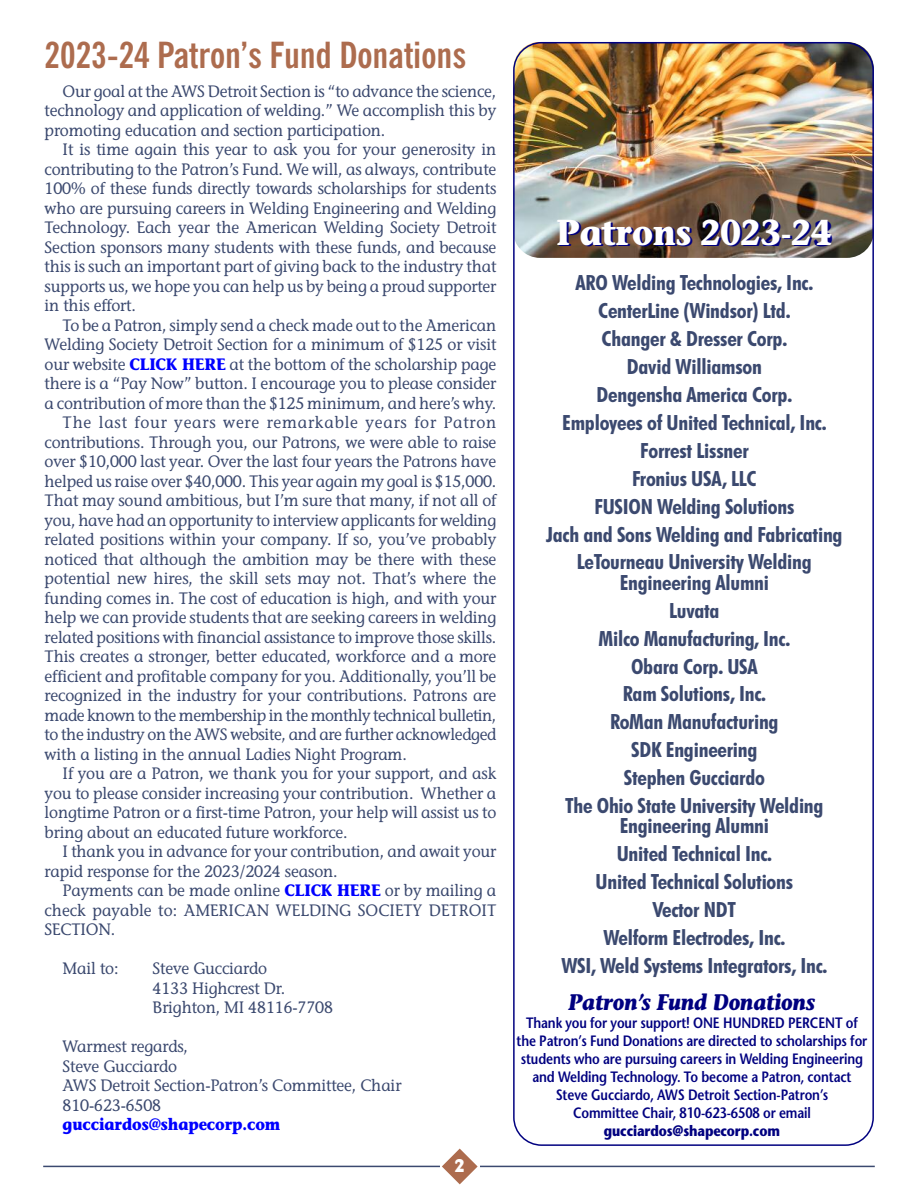
<style>
.page{position:relative;width:918px;height:1188px;background:#fff}
.page>*{position:absolute;margin:0;border:0;box-sizing:border-box;transform-origin:0 0}
.t1{font:700 condensed 36px "News Gothic BT";color:#ad6c4e}
.t2{font:700 36px "Stone Informal";letter-spacing:-.01em;color:#fff;scale:.9 1}
.t3{font:italic 700 22.5px "Stone Informal";letter-spacing:-.01em;color:#000080;scale:.9 1}
.t4{font:700 condensed 21px/27.9px "Futura BT";letter-spacing:-.01em;color:#3b496f;text-align:center;scale:1.05 1}
.t5{font:800 18px "Barmeno";color:#fff}
.t6{font:16.5px/19.5px "Stone Informal";letter-spacing:-.01em;color:#3b496f;text-align:justify;scale:.95 1}
.t7{font:16.5px "Stone Informal";letter-spacing:-.03em;color:#3b496f;scale:.95 1}
.t8{font:16.5px "Stone Informal";letter-spacing:.05em;color:#3b496f;scale:.95 1}
.t9{font:700 16.5px "Stone Informal";letter-spacing:-.01em;color:#00f;scale:.9 1}
.t10{font:600 15px/18px "Stone Sans";letter-spacing:-.01em;color:#000080;text-align:center;scale:.85 1}
.t11{font:700 15px "Stone Sans";letter-spacing:-.01em;color:#000080;scale:.85 1}
.s1{font-weight:700;color:#00f}
.s2{color:#000080}
</style>
<div class="page">
<hr style="left:43px;top:1166px;width:832px;height:1px;background:#3b496f">
<div style="left:441px;top:1163px;width:39px;height:5px;background:#fff"></div>
<svg style="left:442px;top:1149px;width:36px;height:35px"></svg>
<img style="left:513px;top:42px;width:361px;height:1104px">
<h1 class="t1" style="left:45px;top:42px;width:423px">2023-24 Patron’s Fund Donations</h1>
<p class="t6" style="left:45px;top:82px;width:477px;text-indent:18px">Our goal at the AWS Detroit Section is “to advance the science, technology and application of welding.” We accomplish this by promoting education and section participation.</p>
<p class="t6" style="left:45px;top:140px;width:477px;text-indent:18px">It is time again this year to ask you for your generosity in contributing to the Patron’s Fund. We will, as always, contribute 100% of these funds directly towards scholarships for students who are pursuing careers in Welding Engineering and Welding Technology. Each year the American Welding Society Detroit Section sponsors many students with these funds, and because this is such an important part of giving back to the industry that supports us, we hope you can help us by being a proud supporter in this effort.</p>
<p class="t6" style="left:63px;top:316px;width:458px">To be a Patron, simply send a check made out to the American</p>
<p class="t6" style="left:45px;top:335px;width:477px">Welding Society Detroit Section for a minimum of $125 or visit</p>
<p class="t6" style="left:45px;top:355px;width:477px">our website <span class="s1">CLICK HERE</span> at the bottom of the scholarship page</p>
<p class="t6" style="left:45px;top:374px;width:477px">there is a “Pay Now” button. I encourage you to please consider</p>
<p class="t6" style="left:45px;top:394px;width:477px">a contribution of more than the $125 minimum, and here’s why.</p>
<p class="t8" style="left:63px;top:413px;width:458px">The last four years were remarkable years for Patron</p>
<p class="t6" style="left:45px;top:433px;width:477px">contributions. Through you, our Patrons, we were able to raise</p>
<p class="t6" style="left:45px;top:452px;width:477px">over $10,000 last year. Over the last four years the Patrons have</p>
<p class="t6" style="left:45px;top:472px;width:477px">helped us raise over $40,000. This year again my goal is $15,000.</p>
<p class="t6" style="left:45px;top:491px;width:477px">That may sound ambitious, but I’m sure that many, if not all of</p>
<p class="t6" style="left:45px;top:511px;width:477px">you, have had an opportunity to interview applicants for welding</p>
<p class="t6" style="left:45px;top:530px;width:477px">related positions within your company. If so, you’ve probably</p>
<p class="t6" style="left:45px;top:550px;width:477px">noticed that although the ambition may be there with these</p>
<p class="t6" style="left:45px;top:569px;width:477px">potential new hires, the skill sets may not. That’s where the</p>
<p class="t6" style="left:45px;top:589px;width:477px">funding comes in. The cost of education is high, and with your</p>
<p class="t6" style="left:45px;top:608px;width:477px">help we can provide students that are seeking careers in welding</p>
<p class="t6" style="left:45px;top:628px;width:477px">related positions with financial assistance to improve those skills.</p>
<p class="t6" style="left:45px;top:647px;width:477px">This creates a stronger, better educated, workforce and a more</p>
<p class="t6" style="left:45px;top:667px;width:477px">efficient and profitable company for you. Additionally, you’ll be</p>
<p class="t6" style="left:45px;top:686px;width:477px">recognized in the industry for your contributions. Patrons are</p>
<p class="t7" style="left:45px;top:706px;width:477px">made known to the membership in the monthly technical bulletin,</p>
<p class="t6" style="left:45px;top:725px;width:477px">to the industry on the AWS website, and are further acknowledged</p>
<p class="t6" style="left:45px;top:745px;width:383px">with a listing in the annual Ladies Night Program.</p>
<p class="t6" style="left:63px;top:764px;width:458px">If you are a Patron, we thank you for your support, and ask</p>
<p class="t6" style="left:45px;top:784px;width:477px">you to please consider increasing your contribution. Whether a</p>
<p class="t6" style="left:45px;top:803px;width:477px">longtime Patron or a first-time Patron, your help will assist us to</p>
<p class="t6" style="left:45px;top:823px;width:321px">bring about an educated future workforce.</p>
<p class="t6" style="left:63px;top:842px;width:458px">I thank you in advance for your contribution, and await your</p>
<p class="t6" style="left:45px;top:862px;width:310px">rapid response for the 2023/2024 season.</p>
<p class="t6" style="left:63px;top:881px;width:458px">Payments can be made online <span class="s1">CLICK HERE</span> or by mailing a</p>
<p class="t6" style="left:45px;top:901px;width:477px">check payable to: AMERICAN WELDING SOCIETY DETROIT</p>
<p class="t6" style="left:45px;top:920px;width:76px">SECTION.</p>
<p class="t6" style="left:63px;top:959px;width:60px">Mail to:</p>
<p class="t6" style="left:153px;top:959px;width:191px;text-align:left">Steve Gucciardo<br>4133 Highcrest Dr.<br>Brighton, MI 48116-7708</p>
<p class="t6" style="left:63px;top:1037px;width:358px;text-align:left">Warmest regards,<br>Steve Gucciardo<br>AWS Detroit Section-Patron’s Committee, Chair<br>810-623-6508</p>
<p class="t9" style="left:63px;top:1118px;width:244px">gucciardos@shapecorp.com</p>
<p class="t5" style="left:455px;top:1159px;width:11px">2</p>
<h1 class="t2" style="left:556px;top:218px;width:310px">Patrons 2023<span class="s2">2</span>-24<span class="s2">3</span></h1>
<p class="t4" style="left:546px;top:271px;width:284px">ARO Welding Technologies, Inc.<br>CenterLine (Windsor) Ltd.<br>Changer &amp; Dresser Corp.<br>David Williamson<br>Dengensha America Corp.<br>Employees of United Technical, Inc.<br>Forrest Lissner<br>Fronius USA, LLC<br>FUSION Welding Solutions<br>Jach and Sons Welding and Fabricating<br>LeTourneau University Welding</p>
<p class="t4" style="left:565px;top:570px;width:248px">Engineering Alumni<br>Luvata<br>Milco Manufacturing, Inc.<br>Obara Corp. USA<br>Ram Solutions, Inc.<br>RoMan Manufacturing<br>SDK Engineering<br>Stephen Gucciardo<br>The Ohio State University Welding</p>
<p class="t4" style="left:561px;top:814px;width:255px">Engineering Alumni<br>United Technical Inc.<br>United Technical Solutions<br>Vector NDT<br>Welform Electrodes, Inc.<br>WSI, Weld Systems Integrators, Inc.</p>
<h2 class="t3" style="left:569px;top:993px;width:276px">Patron’s Fund Donations</h2>
<p class="t10" style="left:517px;top:1015px;width:414px">Thank you for your support! ONE HUNDRED PERCENT of the Patron’s Fund Donations are directed to scholarships for students who are pursuing careers in Welding Engineering and Welding Technology. To become a Patron, contact Steve Gucciardo, AWS Detroit Section-Patron’s<br>Committee Chair, 810-623-6508 or email</p>
<p class="t11" style="left:604px;top:1125px;width:209px">gucciardos@shapecorp.com</p>
</div>
